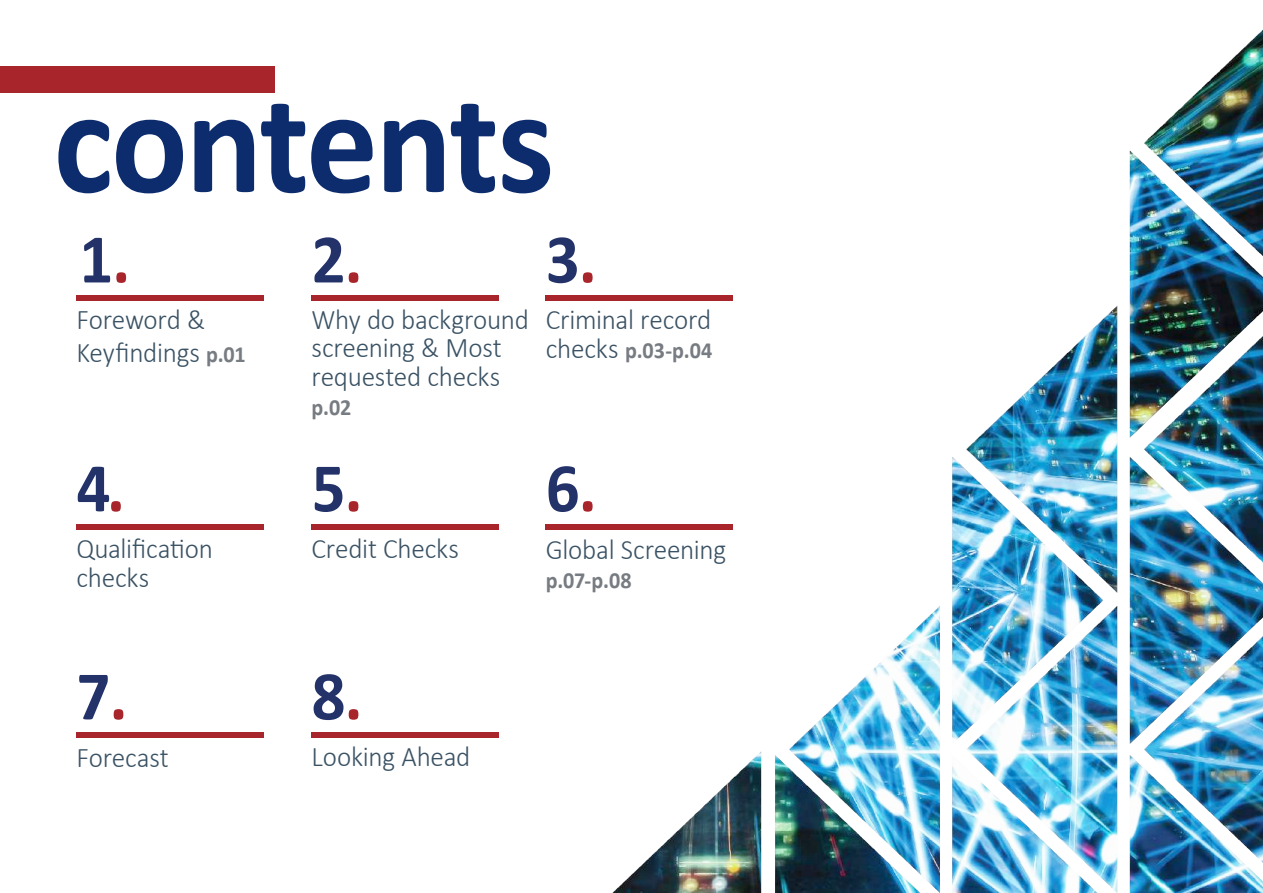
<style>
.page{position:relative;width:1263px;height:893px;background:#fff}
.page>*{position:absolute;margin:0;border:0;box-sizing:border-box;transform-origin:0 0}
.t1{font:700 150px "Calibri";letter-spacing:-.02em;color:#0d2c6e;scale:.96 1}
.t2{font:700 70.05px "Calibri";color:#233269;scale:.96 1}
.t3{font:300 28.5px/28.7px "Calibri";letter-spacing:-.01em;color:#3a5264;scale:.96 1}
.t4{font:700 23.1px "Calibri";color:#777c82;scale:.96 1}
.s1{color:#a8262b}
.s2{font-weight:700;font-size:23.1px;color:#777c82}
.s3{font-weight:300;font-size:28.5px;color:#3a5264}
</style>
<div class="page">
<img style="left:33px;top:29px;width:1230px;height:864px">
<div style="left:77px;top:295px;width:187px;height:6px;background:#a8262b"></div>
<div style="left:312px;top:295px;width:187px;height:6px;background:#a8262b"></div>
<div style="left:546px;top:295px;width:187px;height:6px;background:#a8262b"></div>
<div style="left:77px;top:524px;width:187px;height:5px;background:#a8262b"></div>
<div style="left:312px;top:524px;width:187px;height:5px;background:#a8262b"></div>
<div style="left:546px;top:524px;width:187px;height:5px;background:#a8262b"></div>
<div style="left:77px;top:732px;width:187px;height:5px;background:#a8262b"></div>
<div style="left:312px;top:732px;width:187px;height:5px;background:#a8262b"></div>
<div style="left:0;top:66px;width:275px;height:26px;background:#a8262b"></div>
<h1 class="t1" style="left:53px;top:36px;width:523px">contents</h1>
<h2 class="t2" style="left:79px;top:210px;width:55px">1<span class="s1">.</span></h2>
<h2 class="t2" style="left:312px;top:210px;width:55px">2<span class="s1">.</span></h2>
<h2 class="t2" style="left:546px;top:210px;width:55px">3<span class="s1">.</span></h2>
<p class="t3" style="left:77px;top:303px;width:178px;line-height:32.7px">Foreword &amp;<br>Keyfindings <span class="s2">p.01</span></p>
<p class="t3" style="left:312px;top:305px;width:228px">Why do background screening &amp; Most requested checks</p>
<p class="t4" style="left:312px;top:391px;width:43px">p.02</p>
<p class="t3" style="left:546px;top:305px;width:174px">Criminal record</p>
<p class="t4" style="left:546px;top:334px;width:175px"><span class="s3">checks</span> p.03-p.04</p>
<h2 class="t2" style="left:77px;top:438px;width:52px">4<span class="s1">.</span></h2>
<h2 class="t2" style="left:312px;top:438px;width:55px">5<span class="s1">.</span></h2>
<h2 class="t2" style="left:546px;top:438px;width:55px">6<span class="s1">.</span></h2>
<p class="t3" style="left:77px;top:533px;width:144px;line-height:29.2px">Qualification checks</p>
<p class="t3" style="left:312px;top:534px;width:155px">Credit Checks</p>
<p class="t3" style="left:546px;top:535px;width:190px">Global Screening</p>
<p class="t4" style="left:546px;top:564px;width:91px">p.07-p.08</p>
<h2 class="t2" style="left:77px;top:646px;width:55px">7<span class="s1">.</span></h2>
<h2 class="t2" style="left:312px;top:646px;width:55px">8<span class="s1">.</span></h2>
<p class="t3" style="left:77px;top:743px;width:98px">Forecast</p>
<p class="t3" style="left:312px;top:742px;width:167px">Looking Ahead</p>
</div>
